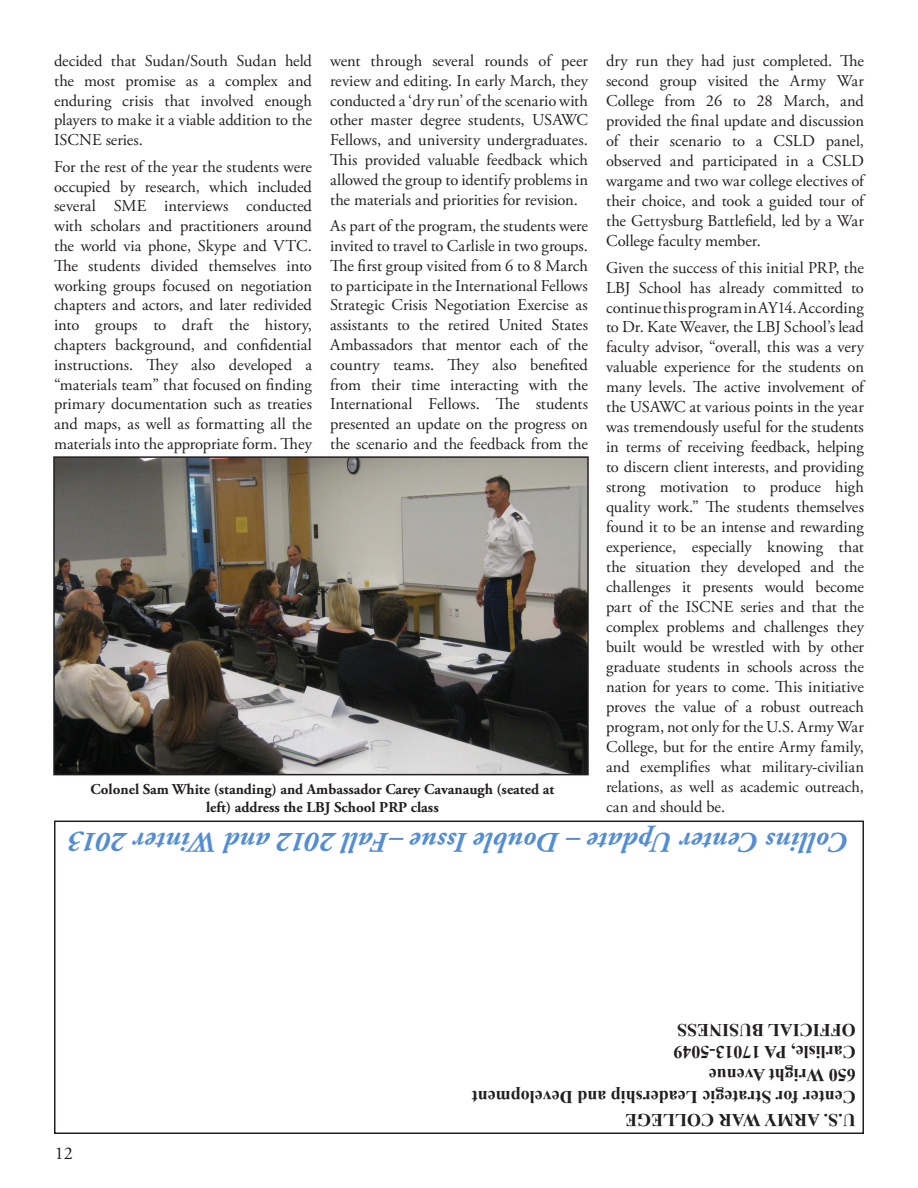
<style>
.page{position:relative;width:918px;height:1188px;background:#fff}
.page>*{position:absolute;margin:0;border:0;box-sizing:border-box;transform-origin:0 0}
.Article_paragraph{font:italic 700 28.5px "Adobe Garamond Pro";letter-spacing:.01em;color:#548dd4}
.t1{font:700 18px "Times New Roman";color:#231f20}
.t2{font:18px "Adobe Garamond Pro";color:#231f20}
.Article_paragraph-2{font:16.5px/19.8px "Adobe Garamond Pro";color:#231f20;text-align:justify}
.t3{font:700 15px/18px "Adobe Garamond Pro";color:#231f20;text-align:center}
</style>
<div class="page">
<div style="left:54px;top:821px;width:810px;height:313px;border:2px solid #231f20"></div>
<img style="left:56px;top:459px;width:530px;height:313px">
<div style="left:53px;top:456px;width:536px;height:319px;border:2px solid #231f20"></div>
<p class="Article_paragraph-2" style="left:54px;top:51px;width:260px">decided that Sudan/South Sudan held the most promise as a complex and enduring crisis that involved enough players to make it a viable addition to the ISCNE series.</p>
<p class="Article_paragraph-2" style="left:54px;top:157px;width:260px">For the rest of the year the students were occupied by research, which included several SME interviews conducted with scholars and practitioners around the world via phone, Skype and VTC.<br>The students divided themselves into working groups focused on negotiation chapters and actors, and later redivided into groups to draft the history, chapters background, and confidential instructions. They also developed a “materials team” that focused on finding primary documentation such as treaties and maps, as well as formatting all the materials into the appropriate form. They</p>
<p class="Article_paragraph-2" style="left:330px;top:51px;width:260px">went through several rounds of peer review and editing. In early March, they conducted a ‘dry run’ of the scenario with other master degree students, USAWC Fellows, and university undergraduates.<br>This provided valuable feedback which allowed the group to identify problems in the materials and priorities for revision.</p>
<p class="Article_paragraph-2" style="left:330px;top:217px;width:260px">As part of the program, the students were invited to travel to Carlisle in two groups.<br>The first group visited from 6 to 8 March to participate in the International Fellows Strategic Crisis Negotiation Exercise as assistants to the retired United States Ambassadors that mentor each of the country teams. They also benefited from their time interacting with the International Fellows. The students presented an update on the progress on the scenario and the feedback from the</p>
<p class="t3" style="left:91px;top:781px;width:465px">Colonel Sam White (standing) and Ambassador Carey Cavanaugh (seated at left) address the LBJ School PRP class</p>
<p class="Article_paragraph-2" style="left:606px;top:51px;width:260px">dry run they had just completed. The second group visited the Army War College from 26 to 28 March, and provided the final update and discussion of their scenario to a CSLD panel, observed and participated in a CSLD wargame and two war college electives of their choice, and took a guided tour of the Gettysburg Battlefield, led by a War College faculty member.</p>
<p class="Article_paragraph-2" style="left:606px;top:258px;width:260px">Given the success of this initial PRP, the LBJ School has already committed to continue this program in AY14. According to Dr. Kate Weaver, the LBJ School’s lead faculty advisor, “overall, this was a very valuable experience for the students on many levels. The active involvement of the USAWC at various points in the year was tremendously useful for the students in terms of receiving feedback, helping to discern client interests, and providing strong motivation to produce high quality work.” The students themselves found it to be an intense and rewarding experience, especially knowing that the situation they developed and the challenges it presents would become part of the ISCNE series and that the complex problems and challenges they built would be wrestled with by other graduate students in schools across the nation for years to come. This initiative proves the value of a robust outreach program, not only for the U.S. Army War College, but for the entire Army family, and exemplifies what military-civilian relations, as well as academic outreach, can and should be.</p>
<p class="Article_paragraph" style="left:849px;top:858px;width:782px;rotate:-180deg">Collins Center Update – Double Issue –Fall 2012 and Winter 2013</p>
<p class="t1" style="left:856px;top:1042px;width:180px;rotate:-180deg">OFFICIAL BUSINESS</p>
<p class="t1" style="left:856px;top:1065px;width:184px;rotate:-180deg">Carlisle, PA 17013-5049</p>
<p class="t1" style="left:856px;top:1087px;width:149px;rotate:-180deg">650 Wright Avenue</p>
<p class="t1" style="left:856px;top:1110px;width:385px;rotate:-180deg">Center for Strategic Leadership and Development</p>
<p class="t2" style="left:55px;top:1142px;width:19px">12</p>
<p class="t1" style="left:856px;top:1132px;width:232px;rotate:-180deg">U.S. ARMY WAR COLLEGE</p>
</div>
